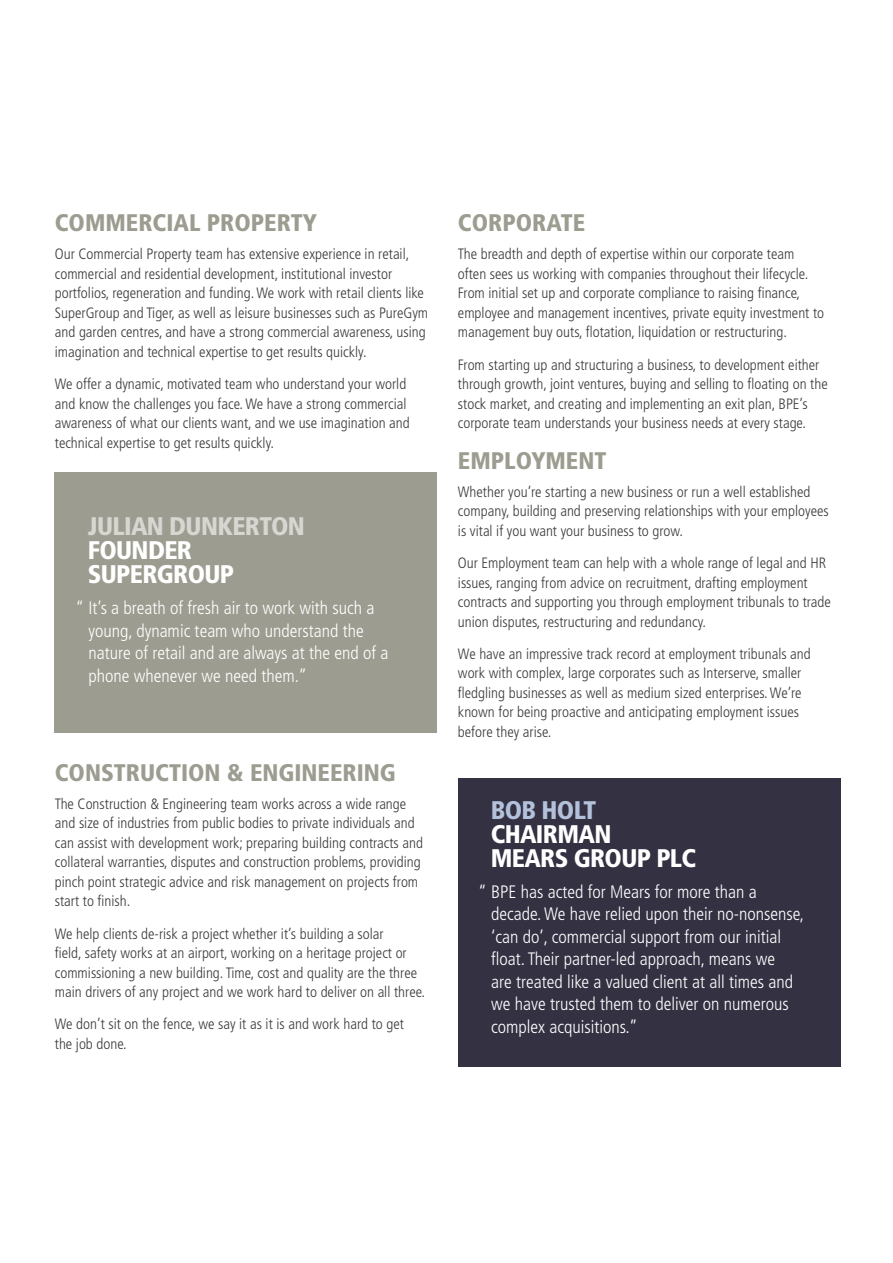
<style>
.page{position:relative;width:893px;height:1263px;background:#fff}
.page>*{position:absolute;margin:0;border:0;box-sizing:border-box;transform-origin:0 0}
.t1{font:900 condensed 25.5px/24px "Frutiger";letter-spacing:-.025em;color:#fff}
.t2{font:900 condensed 25.5px "Frutiger";letter-spacing:-.025em;color:#d8d6d1}
.t3{font:900 condensed 25.5px "Frutiger";letter-spacing:-.025em;color:#b3c1da}
.t4{font:900 condensed 24px "Frutiger";color:#9c9c90}
.t5{font:300 condensed 18px/22.5px "Frutiger";color:#fff}
.t6{font:300 condensed 15px/19.5px "Frutiger";color:#3c3c3b}
</style>
<div class="page">
<div style="left:458px;top:778px;width:383px;height:289px;background:#333142"></div>
<div style="left:54px;top:472px;width:383px;height:261px;background:#9c9c90"></div>
<h2 class="t4" style="left:55px;top:209px;width:264px">COMMERCIAL PROPERTY</h2>
<p class="t6" style="left:55px;top:245px;width:375px">Our Commercial Property team has extensive experience in retail, commercial and residential development, institutional investor portfolios, regeneration and funding. We work with retail clients like SuperGroup and Tiger, as well as leisure businesses such as PureGym and garden centres, and have a strong commercial awareness, using imagination and technical expertise to get results quickly.</p>
<p class="t6" style="left:55px;top:374px;width:356px">We offer a dynamic, motivated team who understand your world and know the challenges you face. We have a strong commercial awareness of what our clients want, and we use imagination and technical expertise to get results quickly.</p>
<h1 class="t2" style="left:88px;top:511px;width:219px">JULIAN DUNKERTON</h1>
<h1 class="t1" style="left:88px;top:538px;width:148px">FOUNDER<br>SUPERGROUP</h1>
<p class="t5" style="left:88px;top:597px;width:302px;text-indent:-13px">“ It’s a breath of fresh air to work with such a young, dynamic team who understand the nature of retail and are always at the end of a phone whenever we need them.”</p>
<h2 class="t4" style="left:55px;top:758px;width:343px">CONSTRUCTION &amp; ENGINEERING</h2>
<p class="t6" style="left:55px;top:794px;width:370px">The Construction &amp; Engineering team works across a wide range and size of industries from public bodies to private individuals and can assist with development work; preparing building contracts and collateral warranties, disputes and construction problems, providing pinch point strategic advice and risk management on projects from start to finish.</p>
<p class="t6" style="left:55px;top:924px;width:372px">We help clients de-risk a project whether it’s building a solar<br>field, safety works at an airport, working on a heritage project or commissioning a new building. Time, cost and quality are the three main drivers of any project and we work hard to deliver on all three.</p>
<p class="t6" style="left:55px;top:1015px;width:351px">We don’t sit on the fence, we say it as it is and work hard to get the job done.</p>
<h2 class="t4" style="left:458px;top:209px;width:129px">CORPORATE</h2>
<p class="t6" style="left:458px;top:245px;width:368px">The breadth and depth of expertise within our corporate team often sees us working with companies throughout their lifecycle.<br>From initial set up and corporate compliance to raising finance, employee and management incentives, private equity investment to management buy outs, flotation, liquidation or restructuring.</p>
<p class="t6" style="left:458px;top:355px;width:371px">From starting up and structuring a business, to development either through growth, joint ventures, buying and selling to floating on the stock market, and creating and implementing an exit plan, BPE’s corporate team understands your business needs at every stage.</p>
<h2 class="t4" style="left:458px;top:446px;width:150px">EMPLOYMENT</h2>
<p class="t6" style="left:458px;top:482px;width:372px">Whether you’re starting a new business or run a well established company, building and preserving relationships with your employees is vital if you want your business to grow.</p>
<p class="t6" style="left:458px;top:553px;width:374px">Our Employment team can help with a whole range of legal and HR issues, ranging from advice on recruitment, drafting employment contracts and supporting you through employment tribunals to trade union disputes, restructuring and redundancy.</p>
<p class="t6" style="left:458px;top:644px;width:354px">We have an impressive track record at employment tribunals and work with complex, large corporates such as Interserve, smaller fledgling businesses as well as medium sized enterprises. We’re known for being proactive and anticipating employment issues before they arise.</p>
<h1 class="t3" style="left:491px;top:794px;width:107px">BOB HOLT</h1>
<h1 class="t1" style="left:491px;top:822px;width:207px">CHAIRMAN<br>MEARS GROUP PLC</h1>
<p class="t5" style="left:491px;top:880px;width:315px;text-indent:-13px">“ BPE has acted for Mears for more than a decade. We have relied upon their no-nonsense, ‘can do’, commercial support from our initial float. Their partner-led approach, means we<br>are treated like a valued client at all times and we have trusted them to deliver on numerous complex acquisitions.”</p>
</div>
